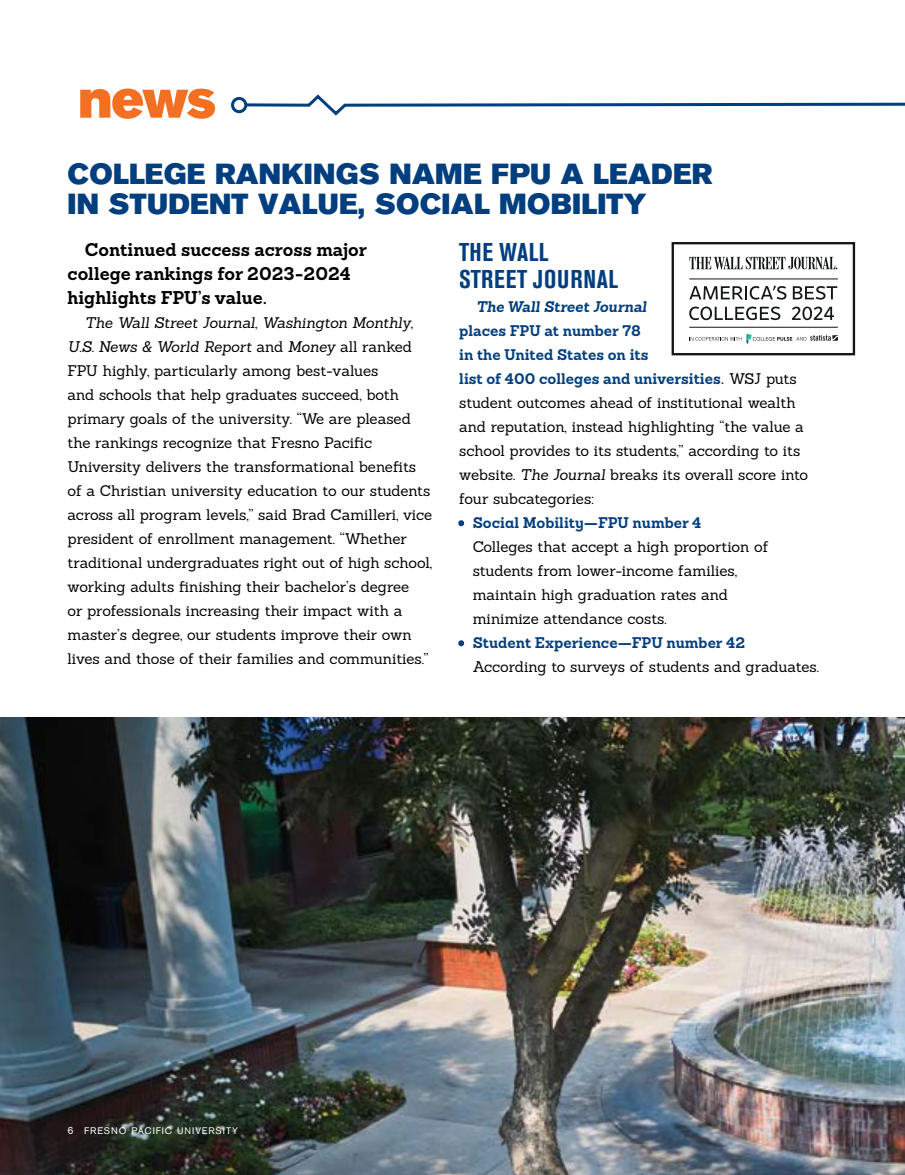
<style>
.page{position:relative;width:905px;height:1175px;background:#fff}
.page>*{position:absolute;margin:0;border:0;box-sizing:border-box;transform-origin:0 0}
.t1{font:54px "Akzidenz Grotesk BE Super";color:#f36f21}
.t2{font:28.8px/30.6px "Akzidenz Grotesk BE Super";letter-spacing:.01em;color:#003e7e}
.t3{font:700 condensed 25.5px/27px "Akzidenz Grotesk BE";letter-spacing:.02em;color:#003e7e}
.t4{font:700 18px/24px "Sanchez";color:#000}
.t5{font:15px/24px "Sanchez";letter-spacing:-.005em;color:#000}
.t6{font:9.45px "Akzidenz Grotesk BE";letter-spacing:.095em;color:#fff}
.s1{font-style:italic}
.s2{font-weight:700;font-style:italic;color:#003e7e}
.s3{font-weight:700;color:#003e7e}
.s4{color:#003e7e}
.s5{font-size:10.5px}
</style>
<div class="page">
<svg style="left:244px;top:94px;width:660px;height:22px"></svg>
<div style="left:231px;top:97px;width:16px;height:16px;border:3px solid #003e7e;border-radius:50%"></div>
<img style="left:0;top:717px;width:904px;height:457px">
<div style="left:671px;top:242px;width:184px;height:113px;border:2px solid #121617"></div>
<hr style="left:689px;top:279px;width:148px;height:1px;background:#121617">
<hr style="left:689px;top:327px;width:148px;height:1px;background:#121617">
<svg style="left:689px;top:257px;width:148px;height:12px"></svg>
<svg style="left:689px;top:286px;width:97px;height:13px"></svg>
<svg style="left:792px;top:286px;width:45px;height:13px"></svg>
<svg style="left:689px;top:306px;width:91px;height:14px"></svg>
<svg style="left:791px;top:306px;width:43px;height:14px"></svg>
<svg style="left:689px;top:334px;width:148px;height:10px"></svg>
<p class="t1" style="left:78px;top:67px;width:140px">news</p>
<p class="t2" style="left:68px;top:158px;width:646px">COLLEGE RANKINGS NAME FPU A LEADER<br>IN STUDENT VALUE, SOCIAL MOBILITY</p>
<p class="t4" style="left:68px;top:237px;width:301px;text-indent:17px">Continued success across major college rankings for 2023-2024 highlights FPU’s value.</p>
<p class="t5" style="left:68px;top:310px;width:366px;text-indent:17px"><span class="s1">The Wall Street Journal</span>, <span class="s1">Washington Monthly</span>, <span class="s1">U.S. News &amp; World Report</span> and <span class="s1">Money</span> all ranked FPU highly, particularly among best-values<br>and schools that help graduates succeed, both primary goals of the university. “We are pleased the rankings recognize that Fresno Pacific University delivers the transformational benefits of a Christian university education to our students across all program levels,” said Brad Camilleri, vice president of enrollment management. “Whether traditional undergraduates right out of high school, working adults finishing their bachelor’s degree<br>or professionals increasing their impact with a master’s degree, our students improve their own lives and those of their families and communities.”</p>
<p class="t3" style="left:459px;top:239px;width:160px">THE WALL<br>STREET JOURNAL</p>
<p class="t5" style="left:459px;top:295px;width:350px;text-indent:17px"><span class="s2">The Wall Street Journal<br></span><span class="s3">places FPU at number 78<br>in the United States on its<br>list of 400 colleges and universities.</span> WSJ puts student outcomes ahead of institutional wealth and reputation, instead highlighting “the value a school provides to its students,” according to its website. <span class="s1">The Journal</span> breaks its overall score into four subcategories:</p>
<p class="t5" style="left:472px;top:511px;width:297px;text-indent:-14px"><span class="s4">•</span> <span class="s3">Social Mobility—FPU number 4<br></span>Colleges that accept a high proportion of students from lower-income families, maintain high graduation rates and minimize attendance costs.</p>
<p class="t5" style="left:472px;top:631px;width:348px;text-indent:-14px"><span class="s4">•</span> <span class="s3">Student Experience—FPU number 42<br></span>According to surveys of students and graduates.</p>
<p class="t6" style="left:68px;top:1125px;width:172px"><span class="s5">6</span> FRESNO PACIFIC UNIVERSITY</p>
</div>
